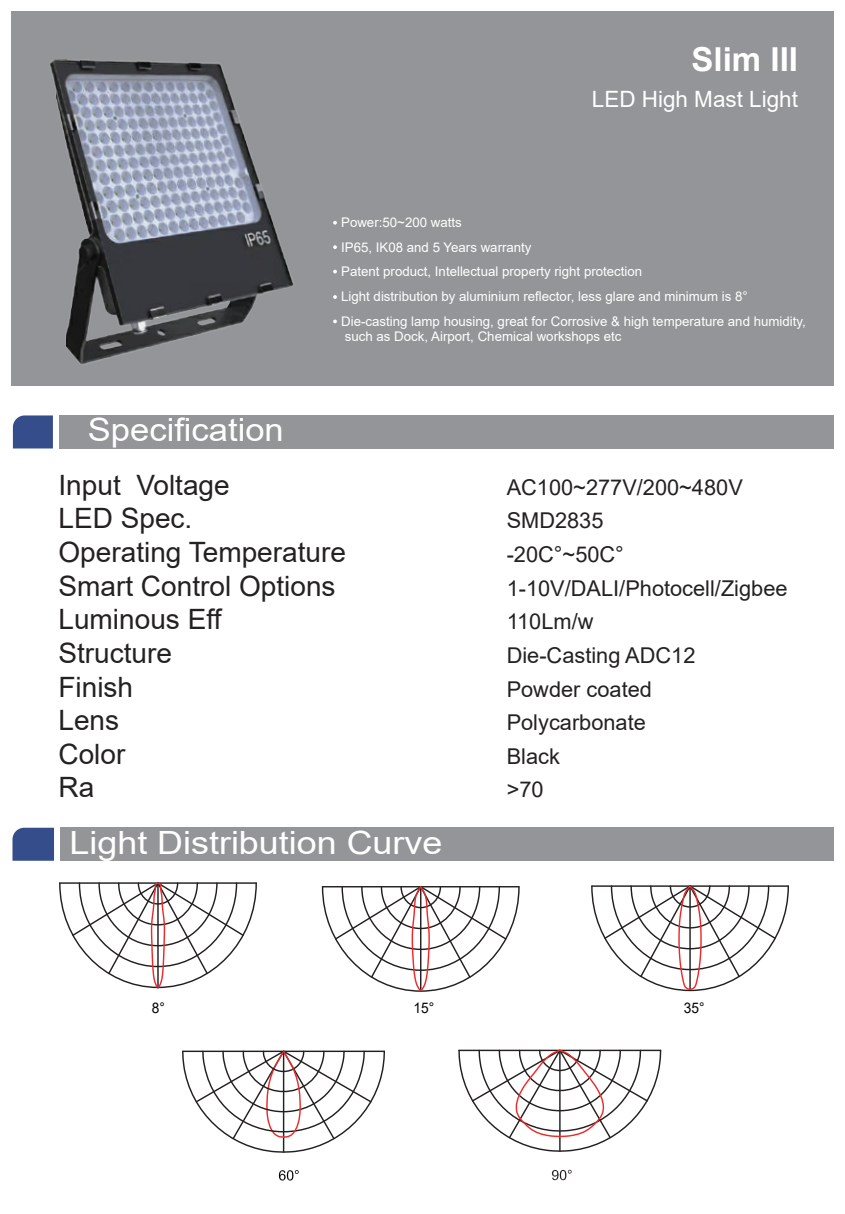
<style>
.page{position:relative;width:845px;height:1214px;background:#fff}
.page>*{position:absolute;margin:0;border:0;box-sizing:border-box;transform-origin:0 0}
.t1{font:700 33px "Arial";color:#fff}
.t2{font:32px "Arial";color:#fff;scale:1.12 1}
.t3{font:32px "Arial";color:#fff;scale:1.08 1}
.t4{font:28px "Arial";color:#242121}
.t5{font:22.4px "Arial";color:#fff}
.t6{font:21.8px "Arial";color:#242121}
.t7{font:14.6px "Arial";color:#030303;scale:.94 1}
.t8{font:13.2px/24.6px "Arial";color:#fff}
</style>
<div class="page">
<div style="left:11px;top:11px;width:822px;height:374px;background:#939598"></div>
<svg style="left:13px;top:415px;width:40px;height:33px"></svg>
<div style="left:59px;top:415px;width:774px;height:33px;background:#939598"></div>
<svg style="left:12px;top:827px;width:42px;height:33px"></svg>
<div style="left:60px;top:827px;width:773px;height:33px;background:#939598"></div>
<img style="left:50px;top:59px;width:243px;height:305px">
<svg style="left:333px;top:221px;width:4px;height:3px"></svg>
<svg style="left:333px;top:245px;width:4px;height:4px"></svg>
<svg style="left:333px;top:270px;width:4px;height:3px"></svg>
<svg style="left:333px;top:295px;width:4px;height:4px"></svg>
<svg style="left:333px;top:319px;width:4px;height:4px"></svg>
<svg style="left:59px;top:882px;width:198px;height:107px"></svg>
<svg style="left:321px;top:886px;width:199px;height:106px"></svg>
<svg style="left:591px;top:885px;width:198px;height:106px"></svg>
<svg style="left:279px;top:1170px;width:20px;height:10px"></svg>
<svg style="left:182px;top:1050px;width:203px;height:103px"></svg>
<svg style="left:458px;top:1049px;width:204px;height:103px"></svg>
<svg style="left:552px;top:1169px;width:19px;height:10px"></svg>
<h1 class="t1" style="left:691px;top:37px;width:108px">Slim III</h1>
<h3 class="t5" style="left:592px;top:83px;width:208px">LED High Mast Light</h3>
<h2 class="t3" style="left:88px;top:408px;width:183px">Specification</h2>
<p class="t8" style="left:341px;top:210px;width:466px">Power:50~200 watts<br>IP65, IK08 and 5 Years warranty<br>Patent product, Intellectual property right protection<br>Light distribution by aluminium reflector, less glare and minimum is 8° Die-casting lamp housing, great for Corrosive &amp; high temperature and humidity,</p>
<p class="t8" style="left:345px;top:324px;width:278px">such as Dock, Airport, Chemical workshops etc</p>
<h3 class="t4" style="left:58px;top:465px;width:173px">Input Voltage</h3>
<h3 class="t6" style="left:507px;top:472px;width:238px">AC100~277V/200~480V</h3>
<h3 class="t4" style="left:58px;top:499px;width:135px">LED Spec.</h3>
<h3 class="t6" style="left:507px;top:505px;width:98px">SMD2835</h3>
<h3 class="t4" style="left:58px;top:533px;width:289px">Operating Temperature</h3>
<h3 class="t6" style="left:507px;top:539px;width:119px">-20C°~50C°</h3>
<h3 class="t4" style="left:58px;top:566px;width:278px">Smart Control Options</h3>
<h3 class="t6" style="left:507px;top:573px;width:282px">1-10V/DALI/Photocell/Zigbee</h3>
<h3 class="t4" style="left:58px;top:600px;width:164px">Luminous Eff</h3>
<h3 class="t6" style="left:507px;top:606px;width:88px">110Lm/w</h3>
<h3 class="t4" style="left:58px;top:633px;width:115px">Structure</h3>
<h3 class="t6" style="left:507px;top:640px;width:190px">Die-Casting ADC12</h3>
<h3 class="t4" style="left:58px;top:667px;width:76px">Finish</h3>
<h3 class="t6" style="left:507px;top:673px;width:147px">Powder coated</h3>
<h3 class="t4" style="left:58px;top:701px;width:62px">Lens</h3>
<h3 class="t6" style="left:507px;top:707px;width:141px">Polycarbonate</h3>
<h3 class="t4" style="left:58px;top:734px;width:68px">Color</h3>
<h3 class="t6" style="left:507px;top:741px;width:55px">Black</h3>
<h3 class="t4" style="left:58px;top:768px;width:37px">Ra</h3>
<h3 class="t6" style="left:507px;top:774px;width:38px">&gt;70</h3>
<h2 class="t2" style="left:70px;top:820px;width:334px">Light Distribution Curve</h2>
<p class="t7" style="left:152px;top:997px;width:15px">8°</p>
<p class="t7" style="left:413px;top:997px;width:24px">15°</p>
<p class="t7" style="left:684px;top:997px;width:24px">35°</p>
</div>
